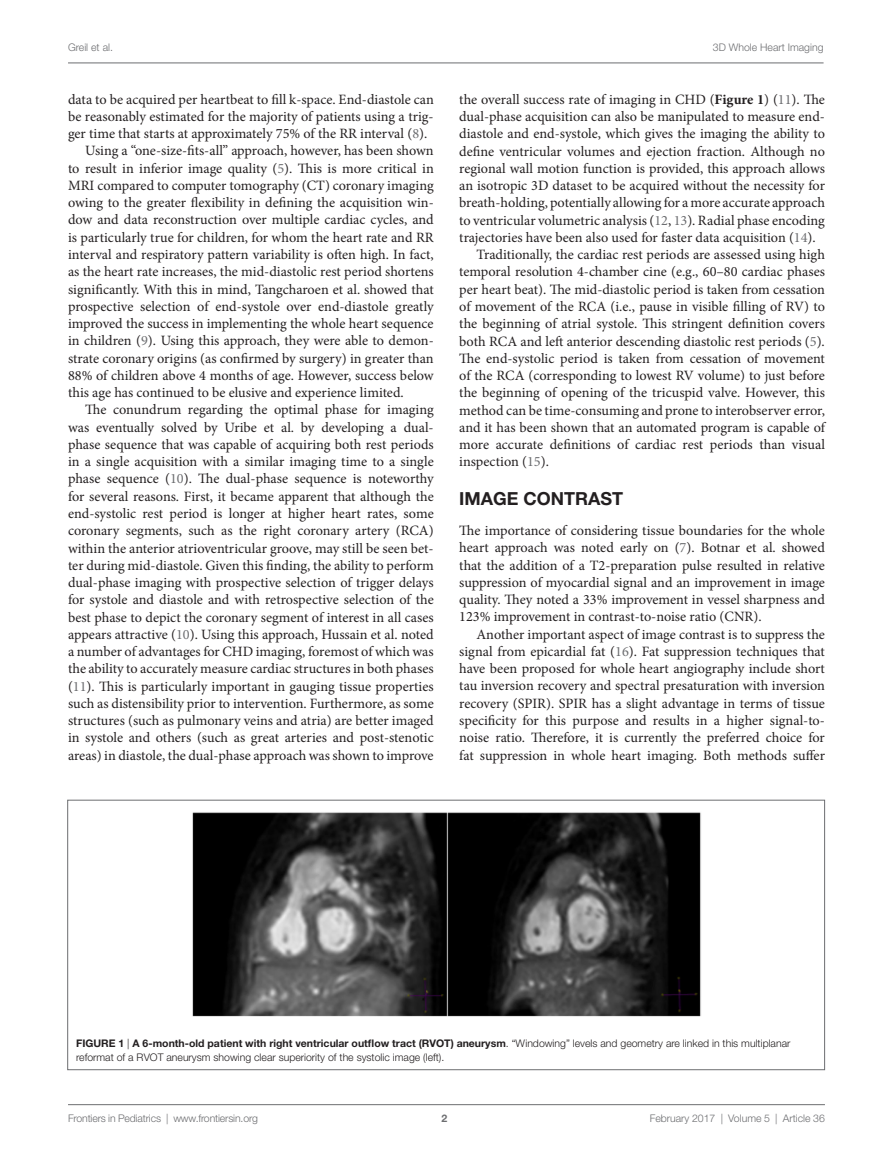
<style>
.page{position:relative;width:893px;height:1170px;background:#fff}
.page>*{position:absolute;margin:0;border:0;box-sizing:border-box;transform-origin:0 0}
.t1{font:700 18px "Helvetica Neue LT Std";color:#231f20}
.t2{font:14.25px/17.2px "Minion Pro";color:#231f20;text-align:justify}
.t3{font:300 10.5px/14.2px "Helvetica Neue LT Std";color:#231f20}
.t4{font:300 10.5px "Helvetica Neue LT Std";color:#6c6d70}
.t5{font:700 10.5px "Helvetica Neue LT Std";color:#6c6d70}
.s1{color:#6c6d70}
.s2{font-weight:700}
</style>
<div class="page">
<img style="left:192px;top:812px;width:509px;height:204px">
<div style="left:68px;top:800px;width:757px;height:269px;border:1px solid #6c6d70"></div>
<hr style="left:68px;top:63px;width:756px;height:1px;background:#6c6d70">
<hr style="left:68px;top:1104px;width:757px;height:1px;background:#6c6d70">
<p class="t4" style="left:68px;top:41px;width:46px">Greil et al.</p>
<p class="t4" style="left:713px;top:41px;width:112px">3D Whole Heart Imaging</p>
<p class="t2" style="left:68px;top:90px;width:367px">data to be acquired per heartbeat to fill k-space. End-diastole can</p>
<p class="t2" style="left:68px;top:108px;width:367px">be reasonably estimated for the majority of patients using a trig-</p>
<p class="t2" style="left:68px;top:125px;width:361px">ger time that starts at approximately 75% of the RR interval (<span class="s1">8</span>).</p>
<p class="t2" style="left:85px;top:142px;width:350px">Using a “one-size-fits-all” approach, however, has been shown</p>
<p class="t2" style="left:68px;top:159px;width:367px">to result in inferior image quality (<span class="s1">5</span>). This is more critical in</p>
<p class="t2" style="left:68px;top:177px;width:367px">MRI compared to computer tomography (CT) coronary imaging</p>
<p class="t2" style="left:68px;top:194px;width:367px">owing to the greater flexibility in defining the acquisition win-</p>
<p class="t2" style="left:68px;top:211px;width:367px">dow and data reconstruction over multiple cardiac cycles, and</p>
<p class="t2" style="left:68px;top:228px;width:367px">is particularly true for children, for whom the heart rate and RR</p>
<p class="t2" style="left:68px;top:246px;width:367px">interval and respiratory pattern variability is often high. In fact,</p>
<p class="t2" style="left:68px;top:263px;width:367px">as the heart rate increases, the mid-diastolic rest period shortens</p>
<p class="t2" style="left:68px;top:280px;width:367px">significantly. With this in mind, Tangcharoen et al. showed that</p>
<p class="t2" style="left:68px;top:297px;width:367px">prospective selection of end-systole over end-diastole greatly</p>
<p class="t2" style="left:68px;top:315px;width:367px">improved the success in implementing the whole heart sequence</p>
<p class="t2" style="left:68px;top:332px;width:367px">in children (<span class="s1">9</span>). Using this approach, they were able to demon-</p>
<p class="t2" style="left:68px;top:349px;width:367px">strate coronary origins (as confirmed by surgery) in greater than</p>
<p class="t2" style="left:68px;top:367px;width:367px">88% of children above 4 months of age. However, success below</p>
<p class="t2" style="left:68px;top:384px;width:337px">this age has continued to be elusive and experience limited.</p>
<p class="t2" style="left:85px;top:401px;width:350px">The conundrum regarding the optimal phase for imaging</p>
<p class="t2" style="left:68px;top:418px;width:367px">was eventually solved by Uribe et al. by developing a dual-</p>
<p class="t2" style="left:68px;top:436px;width:367px">phase sequence that was capable of acquiring both rest periods</p>
<p class="t2" style="left:68px;top:453px;width:367px">in a single acquisition with a similar imaging time to a single</p>
<p class="t2" style="left:68px;top:470px;width:367px">phase sequence (<span class="s1">10</span>). The dual-phase sequence is noteworthy</p>
<p class="t2" style="left:68px;top:487px;width:367px">for several reasons. First, it became apparent that although the</p>
<p class="t2" style="left:68px;top:505px;width:367px">end-systolic rest period is longer at higher heart rates, some</p>
<p class="t2" style="left:68px;top:522px;width:367px">coronary segments, such as the right coronary artery (RCA)</p>
<p class="t2" style="left:68px;top:539px;width:367px">within the anterior atrioventricular groove, may still be seen bet-</p>
<p class="t2" style="left:68px;top:556px;width:367px">ter during mid-diastole. Given this finding, the ability to perform</p>
<p class="t2" style="left:68px;top:574px;width:367px">dual-phase imaging with prospective selection of trigger delays</p>
<p class="t2" style="left:68px;top:591px;width:367px">for systole and diastole and with retrospective selection of the</p>
<p class="t2" style="left:68px;top:608px;width:367px">best phase to depict the coronary segment of interest in all cases</p>
<p class="t2" style="left:68px;top:625px;width:367px">appears attractive (<span class="s1">10</span>). Using this approach, Hussain et al. noted</p>
<p class="t2" style="left:68px;top:643px;width:367px">a number of advantages for CHD imaging, foremost of which was</p>
<p class="t2" style="left:68px;top:660px;width:367px">the ability to accurately measure cardiac structures in both phases</p>
<p class="t2" style="left:68px;top:677px;width:367px">(<span class="s1">11</span>). This is particularly important in gauging tissue properties</p>
<p class="t2" style="left:68px;top:694px;width:367px">such as distensibility prior to intervention. Furthermore, as some</p>
<p class="t2" style="left:68px;top:712px;width:367px">structures (such as pulmonary veins and atria) are better imaged</p>
<p class="t2" style="left:68px;top:729px;width:367px">in systole and others (such as great arteries and post-stenotic</p>
<p class="t2" style="left:68px;top:746px;width:367px">areas) in diastole, the dual-phase approach was shown to improve</p>
<p class="t2" style="left:459px;top:91px;width:367px">the overall success rate of imaging in CHD (<span class="s2">Figure 1</span>) (<span class="s1">11</span>). The</p>
<p class="t2" style="left:459px;top:108px;width:367px">dual-phase acquisition can also be manipulated to measure end-</p>
<p class="t2" style="left:459px;top:125px;width:367px">diastole and end-systole, which gives the imaging the ability to</p>
<p class="t2" style="left:459px;top:142px;width:367px">define ventricular volumes and ejection fraction. Although no</p>
<p class="t2" style="left:459px;top:160px;width:367px">regional wall motion function is provided, this approach allows</p>
<p class="t2" style="left:459px;top:177px;width:367px">an isotropic 3D dataset to be acquired without the necessity for</p>
<p class="t2" style="left:459px;top:194px;width:367px">breath-holding, potentially allowing for a more accurate approach</p>
<p class="t2" style="left:459px;top:211px;width:367px">to ventricular volumetric analysis (<span class="s1">12</span>, <span class="s1">13</span>). Radial phase encoding</p>
<p class="t2" style="left:459px;top:229px;width:358px">trajectories have been also used for faster data acquisition (<span class="s1">14</span>).</p>
<p class="t2" style="left:476px;top:246px;width:350px">Traditionally, the cardiac rest periods are assessed using high</p>
<p class="t2" style="left:459px;top:263px;width:367px">temporal resolution 4-chamber cine (e.g., 60–80 cardiac phases</p>
<p class="t2" style="left:459px;top:280px;width:367px">per heart beat). The mid-diastolic period is taken from cessation</p>
<p class="t2" style="left:459px;top:298px;width:367px">of movement of the RCA (i.e., pause in visible filling of RV) to</p>
<p class="t2" style="left:459px;top:315px;width:367px">the beginning of atrial systole. This stringent definition covers</p>
<p class="t2" style="left:459px;top:332px;width:367px">both RCA and left anterior descending diastolic rest periods (<span class="s1">5</span>).</p>
<p class="t2" style="left:459px;top:350px;width:367px">The end-systolic period is taken from cessation of movement</p>
<p class="t2" style="left:459px;top:367px;width:367px">of the RCA (corresponding to lowest RV volume) to just before</p>
<p class="t2" style="left:459px;top:384px;width:367px">the beginning of opening of the tricuspid valve. However, this</p>
<p class="t2" style="left:459px;top:401px;width:367px">method can be time-consuming and prone to interobserver error,</p>
<p class="t2" style="left:459px;top:419px;width:367px">and it has been shown that an automated program is capable of</p>
<p class="t2" style="left:459px;top:436px;width:367px">more accurate definitions of cardiac rest periods than visual</p>
<p class="t2" style="left:459px;top:453px;width:91px">inspection (<span class="s1">15</span>).</p>
<p class="t1" style="left:459px;top:487px;width:165px">IMAGE CONTRAST</p>
<p class="t2" style="left:459px;top:522px;width:367px">The importance of considering tissue boundaries for the whole heart approach was noted early on (<span class="s1">7</span>). Botnar et al. showed that the addition of a T2-preparation pulse resulted in relative suppression of myocardial signal and an improvement in image quality. They noted a 33% improvement in vessel sharpness and 123% improvement in contrast-to-noise ratio (CNR).</p>
<p class="t2" style="left:459px;top:625px;width:367px;text-indent:17px">Another important aspect of image contrast is to suppress the signal from epicardial fat (<span class="s1">16</span>). Fat suppression techniques that have been proposed for whole heart angiography include short tau inversion recovery and spectral presaturation with inversion recovery (SPIR). SPIR has a slight advantage in terms of tissue specificity for this purpose and results in a higher signal-to&shy;noise ratio. Therefore, it is currently the preferred choice for fat suppression in whole heart imaging. Both methods suffer</p>
<p class="t3" style="left:76px;top:1035px;width:716px"><span class="s2">FIGURE 1</span> | <span class="s2">A 6-month-old patient with right ventricular outflow tract (RVOT) aneurysm</span>. “Windowing” levels and geometry are linked in this multiplanar reformat of a RVOT aneurysm showing clear superiority of the systolic image (left).</p>
<p class="t4" style="left:68px;top:1111px;width:191px">Frontiers in Pediatrics | www.frontiersin.org</p>
<p class="t4" style="left:650px;top:1111px;width:177px">February 2017 | Volume 5 | Article 36</p>
<p class="t5" style="left:441px;top:1111px;width:7px">2</p>
</div>
